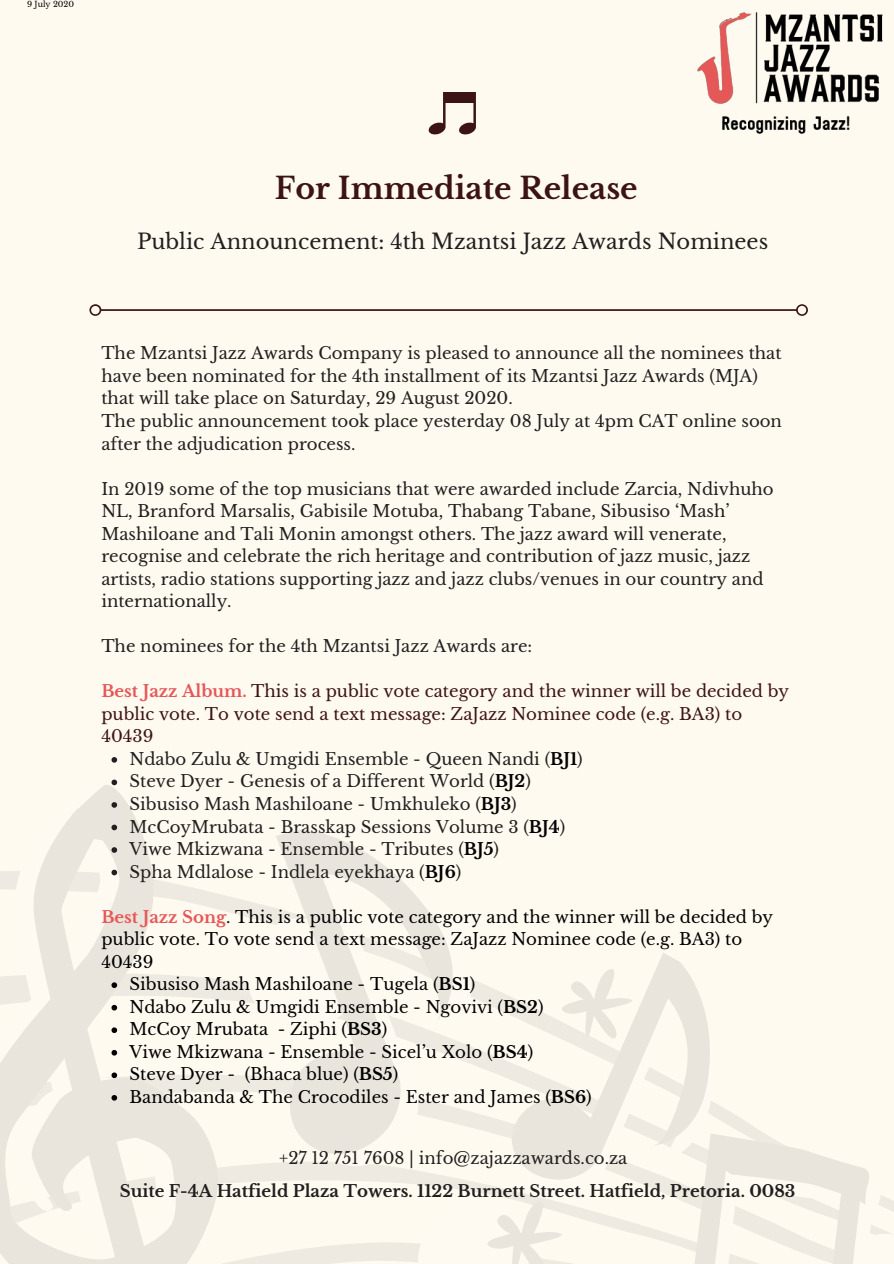
<style>
.page{position:relative;width:894px;height:1264px;background:#fff}
.page>*{position:absolute;margin:0;border:0;box-sizing:border-box;transform-origin:0 0}
.t1{font:700 29.85px "Libre Baskerville";color:#3d1416}
.t2{font:21px "Libre Baskerville";color:#211f1f}
.t3{font:16.5px/22.5px "Libre Baskerville";color:#211f1f}
.t4{font:16.5px/22.5px "Libre Baskerville";color:#000}
.t5{font:16.5px/22.5px "Libre Baskerville";color:#3d1416}
.t6{font:700 16.5px "Libre Baskerville";color:#211f1f}
.t7{font:7.95px "Libre Baskerville";color:#000}
.s1{font-weight:700;color:#e55858}
.s2{font-weight:700;color:#000}
.s3{font-weight:700}
</style>
<div class="page">
<div style="left:0;top:0;width:893px;height:1263px;background:#fffaf0"></div>
<svg style="left:223px;top:1073px;width:540px;height:60px"></svg>
<svg style="left:248px;top:918px;width:28px;height:85px"></svg>
<svg style="left:480px;top:983px;width:18px;height:150px"></svg>
<svg style="left:0;top:785px;width:223px;height:348px"></svg>
<svg style="left:276px;top:829px;width:204px;height:304px"></svg>
<svg style="left:499px;top:953px;width:220px;height:180px"></svg>
<svg style="left:0;top:1133px;width:893px;height:130px"></svg>
<svg style="left:89px;top:304px;width:718px;height:12px"></svg>
<svg style="left:111px;top:757px;width:6px;height:5px"></svg>
<svg style="left:111px;top:779px;width:6px;height:6px"></svg>
<svg style="left:111px;top:802px;width:6px;height:5px"></svg>
<svg style="left:111px;top:824px;width:6px;height:6px"></svg>
<svg style="left:111px;top:847px;width:6px;height:5px"></svg>
<svg style="left:111px;top:869px;width:6px;height:6px"></svg>
<svg style="left:111px;top:982px;width:6px;height:6px"></svg>
<svg style="left:111px;top:1004px;width:6px;height:6px"></svg>
<svg style="left:111px;top:1027px;width:6px;height:6px"></svg>
<svg style="left:111px;top:1049px;width:6px;height:6px"></svg>
<svg style="left:111px;top:1072px;width:6px;height:6px"></svg>
<svg style="left:111px;top:1094px;width:6px;height:6px"></svg>
<svg style="left:428px;top:92px;width:48px;height:42px"></svg>
<img style="left:697px;top:12px;width:186px;height:122px">
<p class="t7" style="left:27px;top:0;width:48px">9 July 2020</p>
<h1 class="t1" style="left:275px;top:170px;width:364px">For Immediate Release</h1>
<p class="t2" style="left:137px;top:228px;width:632px">Public Announcement: 4th Mzantsi Jazz Awards Nominees</p>
<p class="t3" style="left:101px;top:342px;width:682px">The Mzantsi Jazz Awards Company is pleased to announce all the nominees that have been nominated for the 4th installment of its Mzantsi Jazz Awards (MJA) that will take place on Saturday, 29 August 2020.<br>The public announcement took place yesterday 08 July at 4pm CAT online soon after the adjudication process.</p>
<p class="t3" style="left:101px;top:477px;width:673px">In 2019 some of the top musicians that were awarded include Zarcia, Ndivhuho NL, Branford Marsalis, Gabisile Motuba, Thabang Tabane, Sibusiso ‘Mash’ Mashiloane and Tali Monin amongst others. The jazz award will venerate, recognise and celebrate the rich heritage and contribution of jazz music, jazz artists, radio stations supporting jazz and jazz clubs/venues in our country and internationally.</p>
<p class="t3" style="left:101px;top:635px;width:432px">The nominees for the 4th Mzantsi Jazz Awards are:</p>
<p class="t5" style="left:101px;top:680px;width:689px"><span class="s1">Best Jazz Album.</span> This is a public vote category and the winner will be decided by public vote. To vote send a text message: ZaJazz Nominee code (e.g. BA3) to<br>40439</p>
<p class="t3" style="left:129px;top:748px;width:454px">Ndabo Zulu &amp; Umgidi Ensemble - Queen Nandi (<span class="s2">BJ1</span>)<br>Steve Dyer - Genesis of a Different World (<span class="s2">BJ2</span>)<br>Sibusiso Mash Mashiloane - Umkhuleko (<span class="s2">BJ3</span>)<br>McCoyMrubata - Brasskap Sessions Volume 3 (<span class="s2">BJ4</span>)<br>Viwe Mkizwana - Ensemble - Tributes (<span class="s2">BJ5</span>)<br>Spha Mdlalose - Indlela eyekhaya (<span class="s2">BJ6</span>)</p>
<p class="t4" style="left:101px;top:905px;width:673px"><span class="s1">Best Jazz Song</span>. This is a public vote category and the winner will be decided by public vote. To vote send a text message: ZaJazz Nominee code (e.g. BA3) to<br>40439</p>
<p class="t4" style="left:129px;top:973px;width:463px">Sibusiso Mash Mashiloane - Tugela (<span class="s3">BS1</span>)<br>Ndabo Zulu &amp; Umgidi Ensemble - Ngovivi (<span class="s3">BS2</span>)<br>McCoy Mrubata - Ziphi (<span class="s3">BS3</span>)<br>Viwe Mkizwana - Ensemble - Sicel’u Xolo (<span class="s3">BS4</span>)<br>Steve Dyer - (Bhaca blue) (<span class="s3">BS5</span>)<br>Bandabanda &amp; The Crocodiles - Ester and James (<span class="s3">BS6</span>)</p>
<p class="t3" style="left:279px;top:1147px;width:349px">+27 12 751 7608 | info@zajazzawards.co.za</p>
<p class="t6" style="left:120px;top:1181px;width:677px">Suite F-4A Hatfield Plaza Towers. 1122 Burnett Street. Hatfield, Pretoria. 0083</p>
</div>
